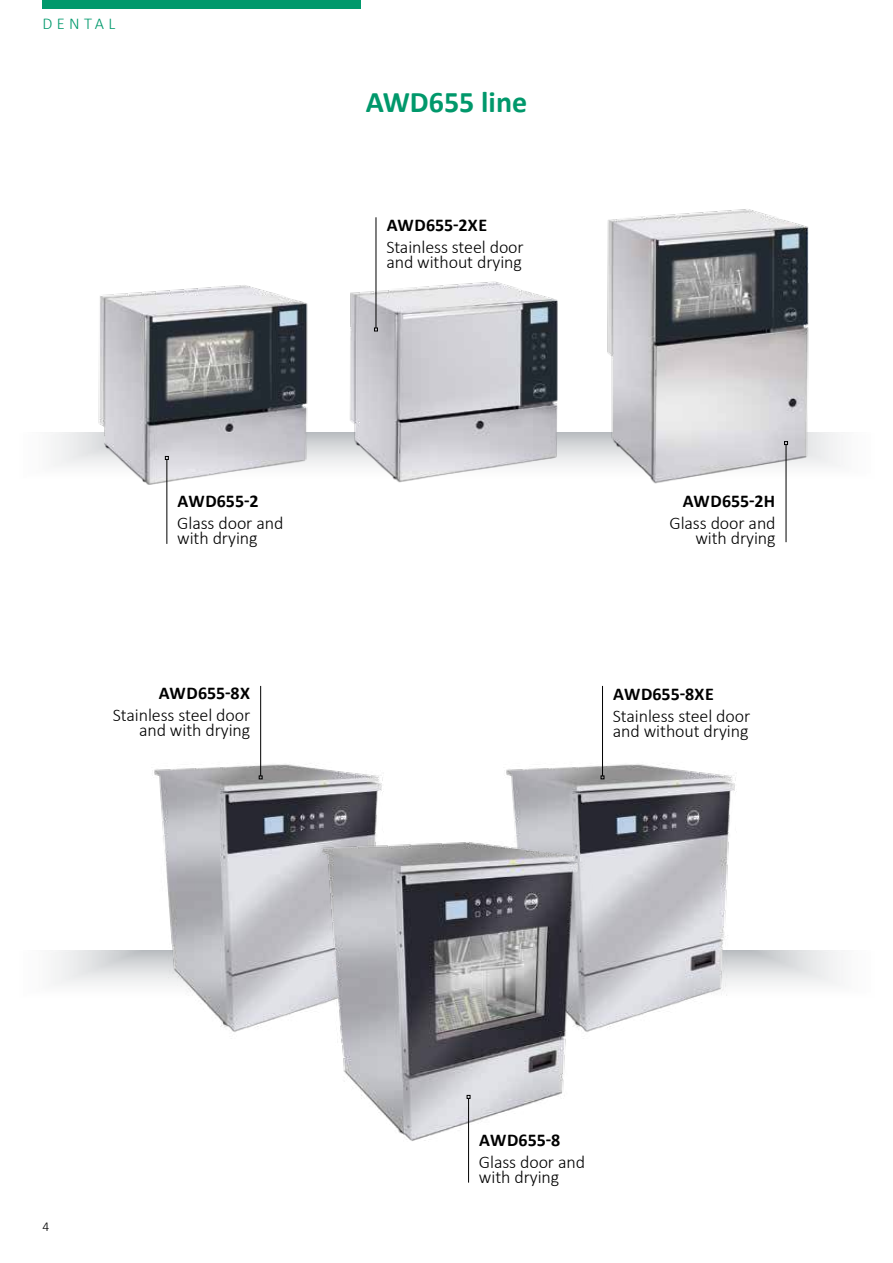
<style>
.page{position:relative;width:893px;height:1263px;background:#fff}
.page>*{position:absolute;margin:0;border:0;box-sizing:border-box;transform-origin:0 0}
.t1{font:700 30px "Calibri";color:#00986b}
.t2{font:300 18px/15px "Calibri";letter-spacing:-.005em;color:#000}
.t3{font:700 18px "Calibri";letter-spacing:.005em;color:#000}
.t4{font:300 16.5px "Calibri";letter-spacing:.26em;color:#01996c}
.t5{font:300 13.5px "Calibri";color:#000}
</style>
<div class="page">
<svg style="left:51px;top:950px;width:789px;height:35px;fill:#eaebec"></svg>
<img style="left:125px;top:754px;width:259px;height:278px">
<img style="left:506px;top:763px;width:256px;height:260px">
<img style="left:283px;top:823px;width:332px;height:332px">
<svg style="left:51px;top:432px;width:284px;height:34px;fill:#edeeef"></svg>
<img style="left:89px;top:285px;width:229px;height:214px">
<img style="left:335px;top:263px;width:227px;height:220px">
<img style="left:562px;top:209px;width:279px;height:281px">
<div style="left:43px;top:0;width:318px;height:9px;background:#01996c"></div>
<hr style="left:376px;top:217px;width:1px;height:111px;background:#000">
<svg style="left:374px;top:328px;width:4px;height:3px"></svg>
<hr style="left:602px;top:686px;width:1px;height:90px;background:#000">
<hr style="left:260px;top:686px;width:1px;height:90px;background:#000">
<svg style="left:259px;top:775px;width:4px;height:4px"></svg>
<hr style="left:786px;top:445px;width:1px;height:97px;background:#000">
<svg style="left:784px;top:441px;width:4px;height:4px"></svg>
<hr style="left:468px;top:1098px;width:1px;height:84px;background:#000">
<hr style="left:166px;top:459px;width:1px;height:85px;background:#000">
<svg style="left:165px;top:456px;width:4px;height:4px"></svg>
<p class="t4" style="left:43px;top:13px;width:74px">DENTAL</p>
<h1 class="t1" style="left:366px;top:80px;width:163px">AWD655 line</h1>
<p class="t3" style="left:387px;top:212px;width:102px">AWD655-2XE</p>
<p class="t2" style="left:386px;top:240px;width:139px">Stainless steel door and without drying</p>
<p class="t3" style="left:178px;top:488px;width:83px">AWD655-2</p>
<p class="t2" style="left:177px;top:515px;width:108px">Glass door and with drying</p>
<p class="t3" style="left:683px;top:488px;width:94px">AWD655-2H</p>
<p class="t2" style="left:669px;top:515px;width:108px;text-align:right">Glass door and with drying</p>
<p class="t3" style="left:159px;top:680px;width:93px">AWD655-8X</p>
<p class="t3" style="left:613px;top:681px;width:102px">AWD655-8XE</p>
<p class="t2" style="left:113px;top:707px;width:139px;text-align:right">Stainless steel door and with drying</p>
<p class="t5" style="left:43px;top:1218px;width:8px">4</p>
<p class="t2" style="left:613px;top:708px;width:139px">Stainless steel door and without drying</p>
<p class="t3" style="left:479px;top:1127px;width:83px">AWD655-8</p>
<p class="t2" style="left:479px;top:1154px;width:108px">Glass door and with drying</p>
</div>
